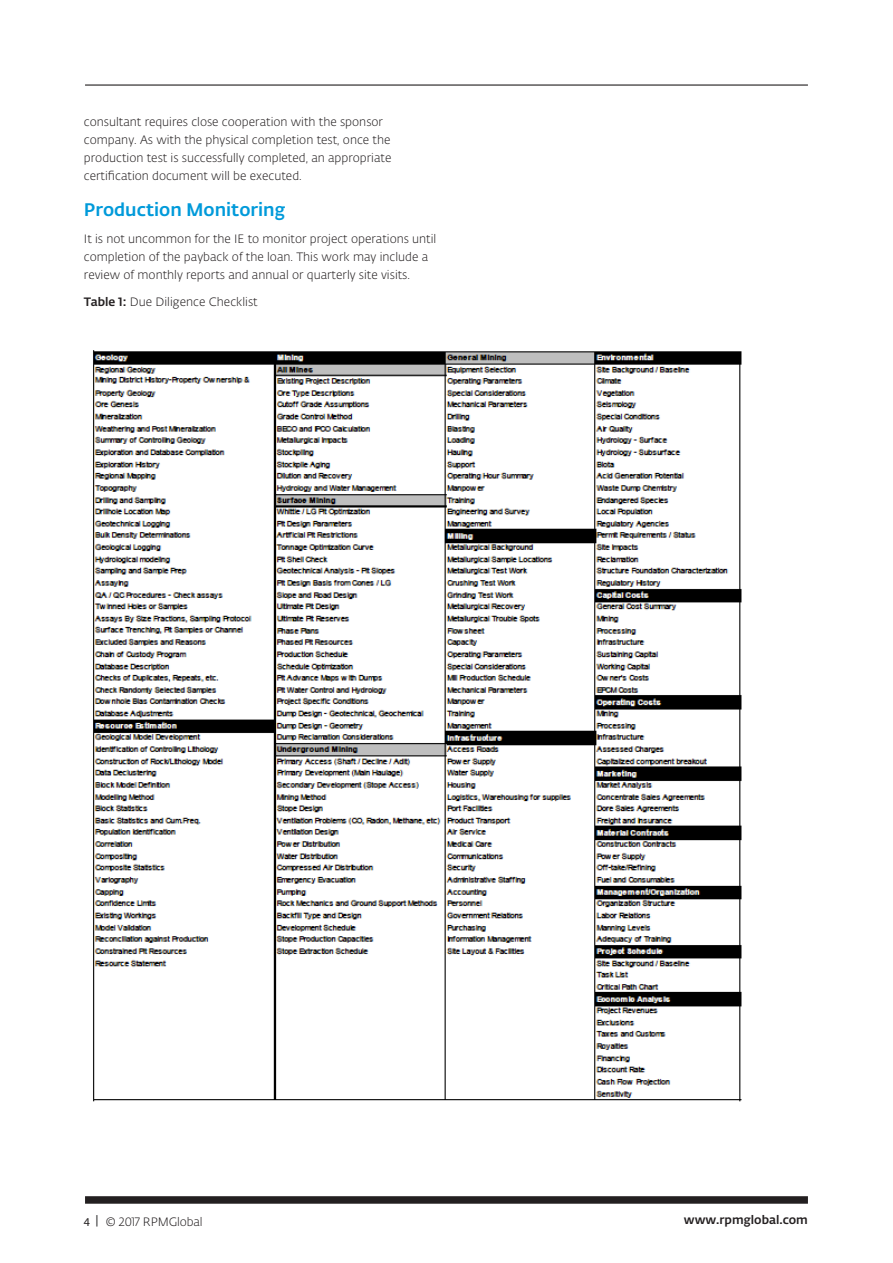
<style>
.page{position:relative;width:893px;height:1263px;background:#fff}
.page>*{position:absolute;margin:0;border:0;box-sizing:border-box;transform-origin:0 0}
.Body_Text{font:500 18px "Fedra Sans Alt Std";color:#009ada}
.Body_Text-2{font:300 12px/18px "Fedra Sans Alt Std";color:#231f20}
.t1{font:500 12px "Fedra Sans Alt Std";color:#231f20}
.s1{font-weight:500}
.s2{font-family:"Myriad Pro";font-weight:400}
.s3{font-family:"Soho Gothic Pro";font-weight:400;color:#3e3e3f}
</style>
<div class="page">
<hr style="left:85px;top:84px;width:723px;height:2px;background:#231f20">
<div style="left:85px;top:1196px;width:723px;height:8px;background:#231f20"></div>
<img style="left:93px;top:350px;width:649px;height:752px">
<p class="Body_Text-2" style="left:84px;top:113px;width:309px">consultant requires close cooperation with the sponsor company. As with the physical completion test, once the production test is successfully completed, an appropriate certification document will be executed.</p>
<p class="Body_Text" style="left:84px;top:199px;width:203px">Production Monitoring</p>
<p class="Body_Text-2" style="left:84px;top:230px;width:354px">It is not uncommon for the IE to monitor project operations until completion of the payback of the loan. This work may include a review of monthly reports and annual or quarterly site visits.</p>
<p class="Body_Text-2" style="left:84px;top:293px;width:175px"><span class="s1">Table 1:</span> Due Diligence Checklist</p>
<p class="Body_Text-2" style="left:84px;top:1212px;width:120px"><span class="s2">4</span> <span class="s3">|</span> © 2017 RPMGlobal</p>
<p class="t1" style="left:684px;top:1212px;width:126px">www.rpmglobal.com</p>
</div>
